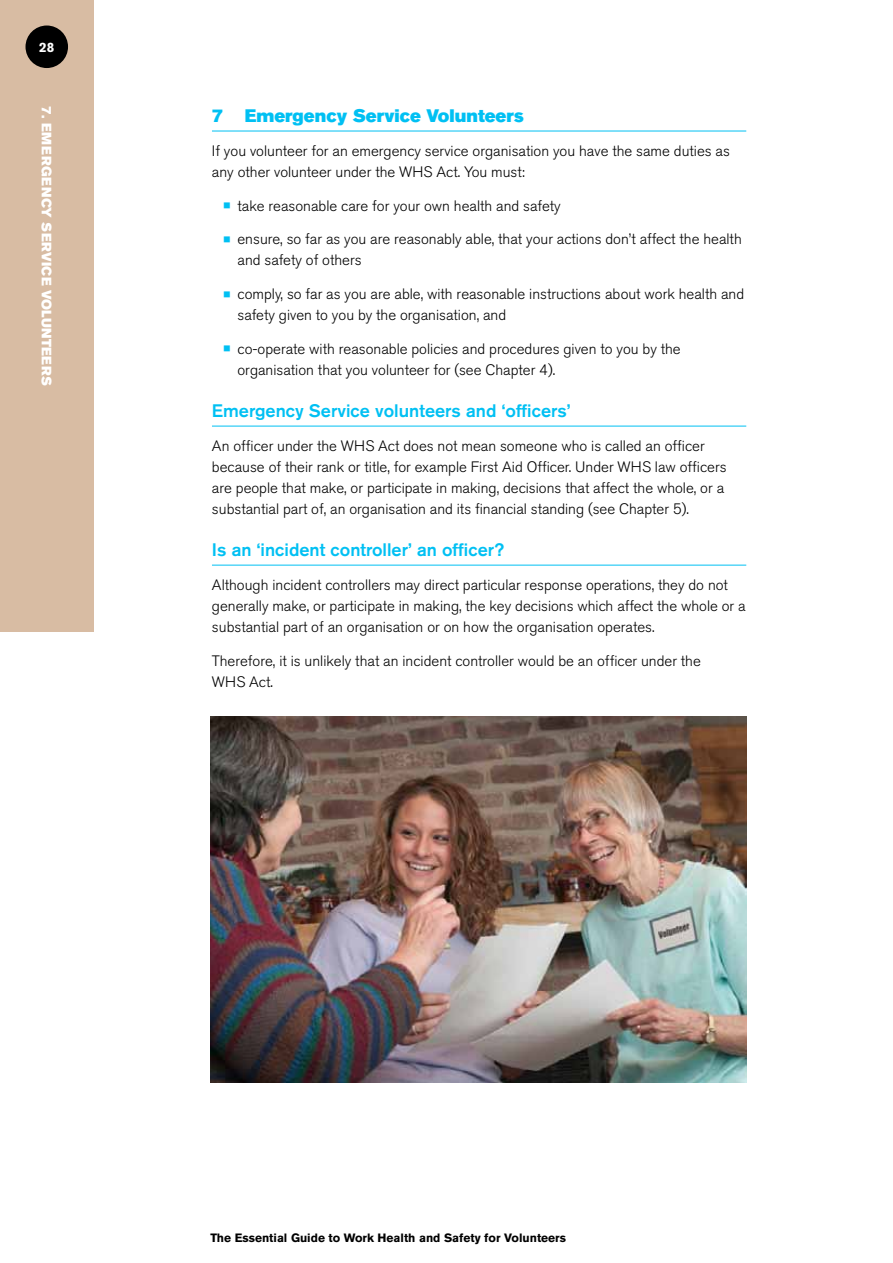
<style>
.page{position:relative;width:893px;height:1263px;background:#fff}
.page>*{position:absolute;margin:0;border:0;box-sizing:border-box;transform-origin:0 0}
.t1{font:500 18px "Akzidenz Grotesk BQ";color:#00c0f3}
.t2{font:18px "Akzidenz Grotesk BQ Super";color:#00c0f3}
.t3{font:300 15px/21px "Akzidenz Grotesk BQ";color:#000}
.t4{font:13.5px "Akzidenz Grotesk BQ Super";letter-spacing:.03em;color:#fff}
.t5{font:700 13.5px "Akzidenz Grotesk BQ";color:#fff}
.t6{font:700 12px "Akzidenz Grotesk BQ";color:#000}
.s1{font-size:27px;color:#00c0f3}
</style>
<div class="page">
<div style="left:0;top:0;width:94px;height:631px;background:#d8bca3"></div>
<hr style="left:212px;top:131px;width:534px;height:1px;background:#00c0f3">
<hr style="left:212px;top:426px;width:534px;height:1px;background:#00c0f3">
<hr style="left:212px;top:565px;width:534px;height:1px;background:#00c0f3">
<img style="left:210px;top:716px;width:536px;height:366px">
<div style="left:26px;top:26px;width:42px;height:42px;background:#000;border-radius:50%"></div>
<p class="t5" style="left:39px;top:39px;width:17px">28</p>
<p class="t4" style="left:54px;top:106px;width:280px;rotate:90deg">7. Emergency Service Volunteers</p>
<p class="t2" style="left:212px;top:105px;width:313px">7 Emergency Service Volunteers</p>
<p class="t3" style="left:212px;top:141px;width:519px">If you volunteer for an emergency service organisation you have the same duties as any other volunteer under the WHS Act. You must:</p>
<p class="t3" style="left:223px;top:195px;width:340px"><span class="s1">•</span> take reasonable care for your own health and safety</p>
<p class="t3" style="left:237px;top:229px;width:506px;text-indent:-15px"><span class="s1">•</span> ensure, so far as you are reasonably able, that your actions don’t affect the health and safety of others</p>
<p class="t3" style="left:237px;top:284px;width:508px;text-indent:-15px"><span class="s1">•</span> comply, so far as you are able, with reasonable instructions about work health and safety given to you by the organisation, and</p>
<p class="t3" style="left:237px;top:339px;width:445px;text-indent:-15px"><span class="s1">•</span> co-operate with reasonable policies and procedures given to you by the organisation that you volunteer for (see Chapter 4).</p>
<p class="t1" style="left:212px;top:400px;width:360px">Emergency Service volunteers and ‘officers’</p>
<p class="t3" style="left:212px;top:436px;width:516px">An officer under the WHS Act does not mean someone who is called an officer because of their rank or title, for example First Aid Officer. Under WHS law officers are people that make, or participate in making, decisions that affect the whole, or a substantial part of, an organisation and its financial standing (see Chapter 5).</p>
<p class="t1" style="left:212px;top:539px;width:294px">Is an ‘incident controller’ an officer?</p>
<p class="t3" style="left:212px;top:575px;width:535px">Although incident controllers may direct particular response operations, they do not generally make, or participate in making, the key decisions which affect the whole or a substantial part of an organisation or on how the organisation operates.</p>
<p class="t3" style="left:212px;top:650px;width:490px">Therefore, it is unlikely that an incident controller would be an officer under the<br>WHS Act.</p>
<p class="t6" style="left:210px;top:1231px;width:357px">The Essential Guide to Work Health and Safety for Volunteers</p>
</div>
